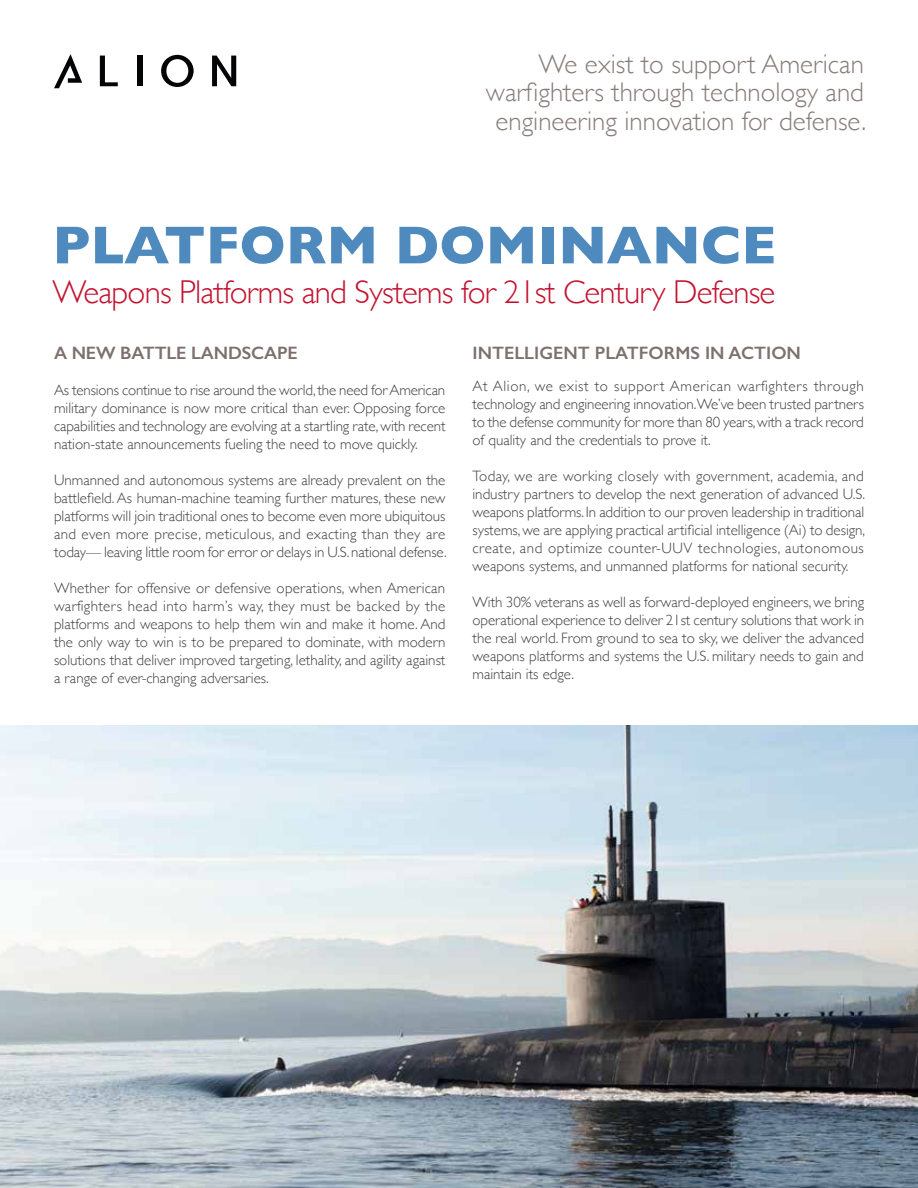
<style>
.page{position:relative;width:918px;height:1188px;background:#fff}
.page>*{position:absolute;margin:0;border:0;box-sizing:border-box;transform-origin:0 0}
.t1{font:700 54px "Gill Sans";letter-spacing:.005em;color:#4f8abe}
.t2{font:300 33px "Gill Sans";letter-spacing:-.025em;color:#c41230}
.t3{font:300 27px/28.5px "Gill Sans";color:#877c78;text-align:right}
.t4{font:600 18px "Gill Sans";color:#7d716d}
.t5{font:300 15px/18px "Gill Sans";color:#414042;text-align:justify}
</style>
<div class="page">
<img style="left:0;top:726px;width:918px;height:462px">
<svg style="left:212px;top:56px;width:24px;height:30px"></svg>
<svg style="left:100px;top:56px;width:18px;height:30px"></svg>
<div style="left:137px;top:56px;width:5px;height:30px;background:#020405"></div>
<svg style="left:161px;top:55px;width:33px;height:32px"></svg>
<svg style="left:54px;top:54px;width:28px;height:34px"></svg>
<h3 class="t3" style="left:486px;top:48px;width:382px">We exist to support American warfighters through technology and engineering innovation for defense.</h3>
<h1 class="t1" style="left:52px;top:202px;width:725px">PLATFORM DOMINANCE</h1>
<h2 class="t2" style="left:52px;top:266px;width:724px">Weapons Platforms and Systems for 21st Century Defense</h2>
<p class="t4" style="left:54px;top:342px;width:245px">A NEW BATTLE LANDSCAPE</p>
<p class="t5" style="left:54px;top:381px;width:393px">As tensions continue to rise around the world, the need for American military dominance is now more critical than ever. Opposing force capabilities and technology are evolving at a startling rate, with recent nation-state announcements fueling the need to move quickly.</p>
<p class="t5" style="left:54px;top:471px;width:394px">Unmanned and autonomous systems are already prevalent on the battlefield. As human-machine teaming further matures, these new platforms will join traditional ones to become even more ubiquitous and even more precise, meticulous, and exacting than they are today— leaving little room for error or delays in U.S. national defense.</p>
<p class="t5" style="left:54px;top:579px;width:393px">Whether for offensive or defensive operations, when American warfighters head into harm’s way, they must be backed by the platforms and weapons to help them win and make it home. And the only way to win is to be prepared to dominate, with modern solutions that deliver improved targeting, lethality, and agility against a range of ever-changing adversaries.</p>
<p class="t4" style="left:472px;top:342px;width:330px">INTELLIGENT PLATFORMS IN ACTION</p>
<p class="t5" style="left:472px;top:376px;width:393px">At Alion, we exist to support American warfighters through technology and engineering innovation.We’ve been trusted partners to the defense community for more than 80 years, with a track record of quality and the credentials to prove it.</p>
<p class="t5" style="left:472px;top:466px;width:394px">Today, we are working closely with government, academia, and industry partners to develop the next generation of advanced U.S. weapons platforms. In addition to our proven leadership in traditional systems, we are applying practical artificial intelligence (Ai) to design, create, and optimize counter-UUV technologies, autonomous weapons systems, and unmanned platforms for national security.</p>
<p class="t5" style="left:472px;top:592px;width:393px">With 30% veterans as well as forward-deployed engineers, we bring operational experience to deliver 21st century solutions that work in the real world. From ground to sea to sky, we deliver the advanced weapons platforms and systems the U.S. military needs to gain and maintain its edge.</p>
</div>
